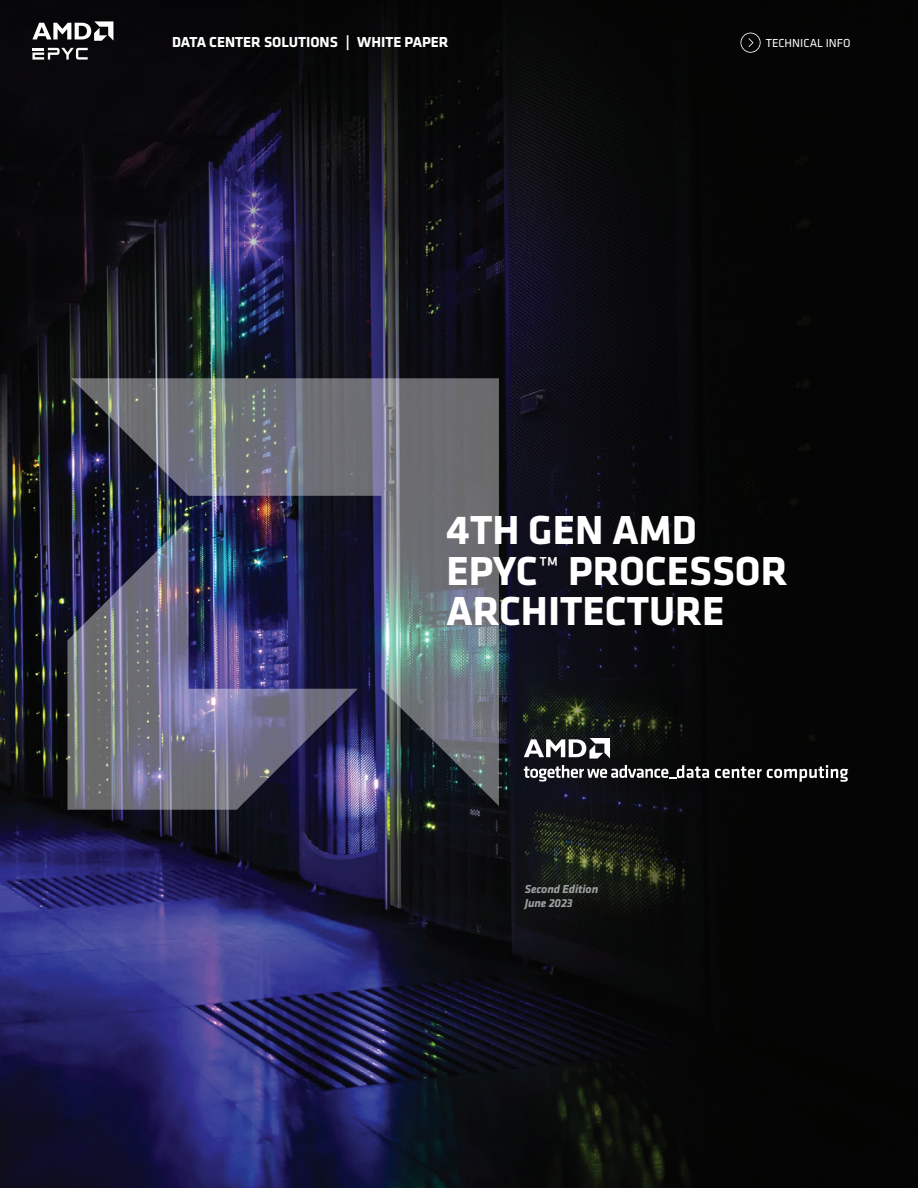
<style>
.page{position:relative;width:918px;height:1188px;background:#fff}
.page>*{position:absolute;margin:0;border:0;box-sizing:border-box;transform-origin:0 0}
.t1{font:700 42px/40.3px "Klavika";color:#fff}
.t2{font:700 15px "Klavika";color:#fff}
.t3{font:italic 700 12px/14.4px "Klavika";letter-spacing:-.01em;color:#9d9fa1}
.t4{font:12px "Klavika";color:#fff}
.s1{font-weight:400}
</style>
<div class="page">
<img style="left:0;top:0;width:918px;height:1188px">
<svg style="left:524px;top:738px;width:86px;height:21px"></svg>
<svg style="left:524px;top:765px;width:185px;height:17px"></svg>
<svg style="left:715px;top:765px;width:133px;height:17px"></svg>
<img style="left:71px;top:378px;width:428px;height:428px">
<img style="left:68px;top:519px;width:290px;height:291px">
<svg style="left:741px;top:33px;width:20px;height:20px"></svg>
<svg style="left:32px;top:21px;width:81px;height:20px"></svg>
<svg style="left:32px;top:48px;width:56px;height:12px"></svg>
<p class="t2" style="left:172px;top:35px;width:278px">DATA CENTER SOLUTIONS | WHITE PAPER</p>
<p class="t4" style="left:766px;top:38px;width:86px">TECHNICAL INFO</p>
<p class="t1" style="left:446px;top:513px;width:343px">4TH GEN AMD<br>EPYC<span class="s1">™</span> PROCESSOR<br>ARCHITECTURE</p>
<p class="t3" style="left:525px;top:882px;width:75px">Second Edition<br>June 2023</p>
</div>
